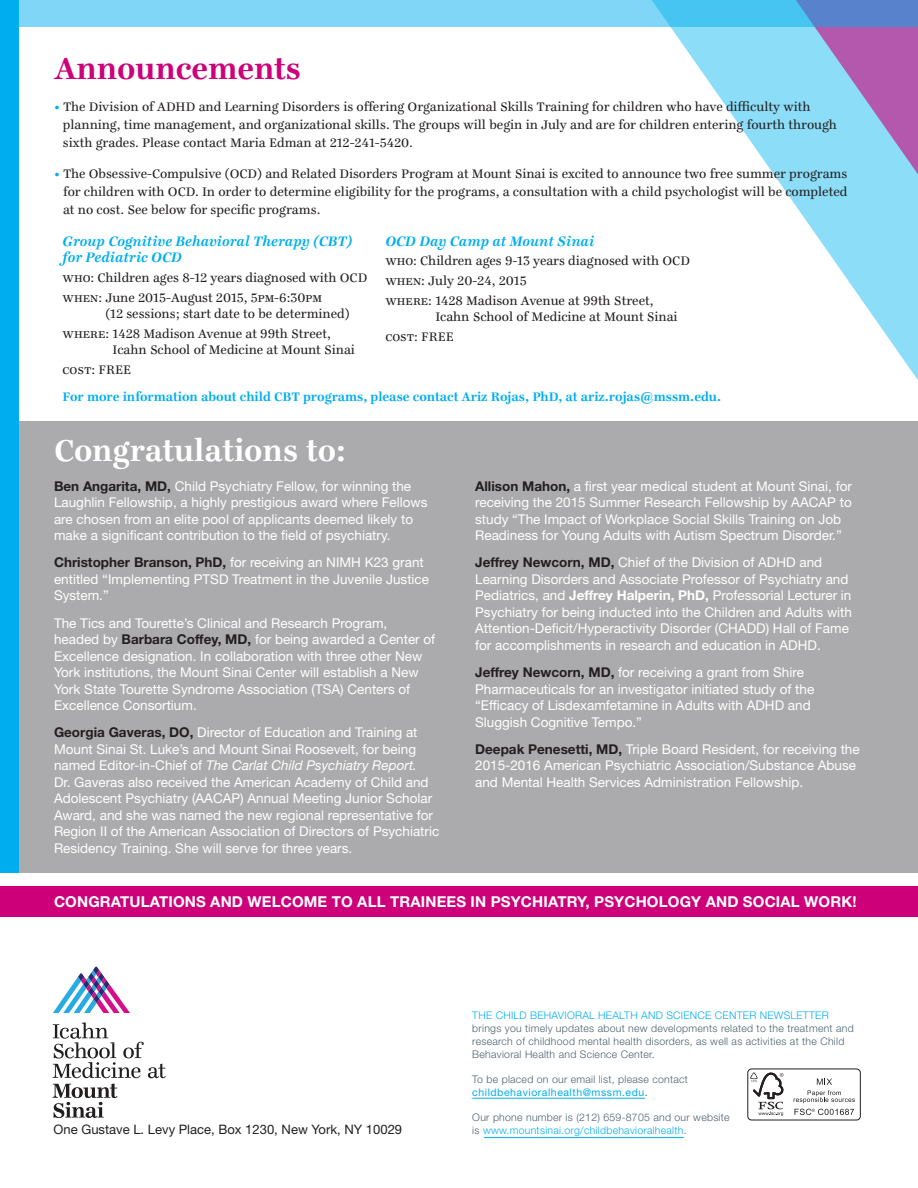
<style>
.page{position:relative;width:918px;height:1188px;background:#fff}
.page>*{position:absolute;margin:0;border:0;box-sizing:border-box;transform-origin:0 0}
.t1{font:700 33px "Ingeborg";color:#fff}
.t2{font:700 33px "Ingeborg";color:#cd007a}
.t3{font:700 15px "Helvetica Neue LT Std";letter-spacing:.01em;color:#fff}
.t4{font:italic 700 15px/16.5px "Ingeborg";color:#00aeef}
.t5{font:13.5px/16.5px "Helvetica Neue LT Std";color:#fff}
.t6{font:13.5px/18px "Ingeborg";color:#231f20}
.t7{font:700 13.5px "Ingeborg";color:#00aeef}
.t8{font:13.05px "Helvetica Neue LT Std";color:#231f20}
.t9{font:300 10.5px/13px "Helvetica Neue LT Std";letter-spacing:.025em;color:#4d636e}
.s1{color:#00aeef}
.s2{font-weight:700;color:#231f20}
.s3{font-style:italic}
.s4{font-weight:700}
.s5{font-weight:400;color:#00aeef}
.s6{font-weight:400}
</style>
<div class="page">
<svg style="left:670px;top:27px;width:248px;height:353px"></svg>
<svg style="left:687px;top:27px;width:231px;height:147px"></svg>
<svg style="left:18px;top:0;width:900px;height:27px;background:#71c8f1"></svg>
<div style="left:9px;top:421px;width:909px;height:452px;background:#abaaac"></div>
<div style="left:747px;top:1069px;width:114px;height:51px;border:1px solid #231f20;border-radius:4px"></div>
<svg style="left:750px;top:1073px;width:33px;height:43px"></svg>
<svg style="left:794px;top:1079px;width:61px;height:24px"></svg>
<svg style="left:795px;top:1109px;width:59px;height:6px"></svg>
<img style="left:53px;top:977px;width:25px;height:36px">
<img style="left:78px;top:1003px;width:10px;height:10px">
<img style="left:120px;top:999px;width:10px;height:14px">
<img style="left:88px;top:984px;width:32px;height:29px">
<svg style="left:78px;top:967px;width:31px;height:36px"></svg>
<img style="left:53px;top:1024px;width:6px;height:4px">
<img style="left:82px;top:1023px;width:9px;height:5px">
<svg style="left:52px;top:1028px;width:114px;height:90px"></svg>
<div style="left:0;top:886px;width:918px;height:31px;background:#cd007a"></div>
<div style="left:0;top:0;width:18px;height:873px;background:#00aeef"></div>
<hr style="left:472px;top:1098px;width:173px;height:1px;background:#00aeef">
<hr style="left:484px;top:1137px;width:200px;height:1px;background:#00aeef">
<p class="t2" style="left:54px;top:48px;width:249px">Announcements</p>
<p class="t6" style="left:63px;top:97px;width:776px;text-indent:-9px"><span class="s1">•</span> The Division of ADHD and Learning Disorders is offering Organizational Skills Training for children who have difficulty with planning, time management, and organizational skills. The groups will begin in July and are for children entering fourth through sixth grades. Please contact Maria Edman at 212-241-5420.</p>
<p class="t6" style="left:63px;top:164px;width:786px;text-align:justify;text-indent:-9px"><span class="s1">•</span> The Obsessive-Compulsive (OCD) and Related Disorders Program at Mount Sinai is excited to announce two free summer programs for children with OCD. In order to determine eligibility for the programs, a consultation with a child psychologist will be completed at no cost. See below for specific programs.</p>
<p class="t4" style="left:63px;top:233px;width:291px">Group Cognitive Behavioral Therapy (CBT) for Pediatric OCD</p>
<p class="t6" style="left:63px;top:268px;width:306px">who: Children ages 8-12 years diagnosed with OCD</p>
<p class="t6" style="left:105px;top:289px;width:246px;line-height:16.5px;text-indent:-43px">when: June 2015-August 2015, 5pm-6:30pm<br>(12 sessions; start date to be determined)</p>
<p class="t6" style="left:113px;top:325px;width:244px;line-height:16.5px;text-indent:-50px">where: 1428 Madison Avenue at 99th Street,<br>Icahn School of Medicine at Mount Sinai</p>
<p class="t6" style="left:63px;top:361px;width:70px">cost: FREE</p>
<p class="t4" style="left:385px;top:233px;width:210px">OCD Day Camp at Mount Sinai</p>
<p class="t6" style="left:385px;top:252px;width:306px">who: Children ages 9-13 years diagnosed with OCD</p>
<p class="t6" style="left:385px;top:272px;width:143px">when: July 20-24, 2015</p>
<p class="t6" style="left:435px;top:292px;width:244px;line-height:16.5px;text-indent:-50px">where: 1428 Madison Avenue at 99th Street,<br>Icahn School of Medicine at Mount Sinai</p>
<p class="t6" style="left:385px;top:328px;width:70px">cost: FREE</p>
<p class="t7" style="left:63px;top:389px;width:660px">For more information about child CBT programs, please contact Ariz Rojas, PhD, at ariz.rojas@mssm.edu.</p>
<p class="t1" style="left:54px;top:430px;width:294px">Congratulations to:</p>
<p class="t5" style="left:54px;top:477px;width:375px"><span class="s2">Ben Angarita, MD,</span> Child Psychiatry Fellow, for winning the Laughlin Fellowship, a highly prestigious award where Fellows are chosen from an elite pool of applicants deemed likely to make a significant contribution to the field of psychiatry.</p>
<p class="t5" style="left:54px;top:554px;width:377px"><span class="s2">Christopher Branson, PhD,</span> for receiving an NIMH K23 grant entitled “Implementing PTSD Treatment in the Juvenile Justice<br>System.”</p>
<p class="t5" style="left:54px;top:614px;width:383px">The Tics and Tourette’s Clinical and Research Program, headed by <span class="s2">Barbara Coffey, MD,</span> for being awarded a Center of Excellence designation. In collaboration with three other New York institutions, the Mount Sinai Center will establish a New York State Tourette Syndrome Association (TSA) Centers of Excellence Consortium.</p>
<p class="t5" style="left:54px;top:724px;width:387px"><span class="s2">Georgia Gaveras, DO,</span> Director of Education and Training at Mount Sinai St. Luke’s and Mount Sinai Roosevelt, for being named Editor-in-Chief of <span class="s3">The Carlat Child Psychiatry Report.<br></span>Dr. Gaveras also received the American Academy of Child and Adolescent Psychiatry (AACAP) Annual Meeting Junior Scholar Award, and she was named the new regional representative for Region II of the American Association of Directors of Psychiatric Residency Training. She will serve for three years.</p>
<p class="t5" style="left:475px;top:477px;width:378px"><span class="s2">Allison Mahon,</span> a first year medical student at Mount Sinai, for receiving the 2015 Summer Research Fellowship by AACAP to study “The Impact of Workplace Social Skills Training on Job Readiness for Young Adults with Autism Spectrum Disorder.”</p>
<p class="t5" style="left:475px;top:554px;width:378px"><span class="s2">Jeffrey Newcorn, MD,</span> Chief of the Division of ADHD and Learning Disorders and Associate Professor of Psychiatry and Pediatrics, and <span class="s4">Jeffrey Halperin, PhD,</span> Professorial Lecturer in Psychiatry for being inducted into the Children and Adults with Attention-Deficit/Hyperactivity Disorder (CHADD) Hall of Fame for accomplishments in research and education in ADHD.</p>
<p class="t5" style="left:475px;top:664px;width:341px"><span class="s2">Jeffrey Newcorn, MD,</span> for receiving a grant from Shire Pharmaceuticals for an investigator initiated study of the “Efficacy of Lisdexamfetamine in Adults with ADHD and Sluggish Cognitive Tempo.”</p>
<p class="t5" style="left:475px;top:741px;width:386px"><span class="s2">Deepak Penesetti, MD,</span> Triple Board Resident, for receiving the<br>2015-2016 American Psychiatric Association/Substance Abuse and Mental Health Services Administration Fellowship.</p>
<p class="t3" style="left:54px;top:892px;width:804px">CONGRATULATIONS AND WELCOME TO ALL TRAINEES IN PSYCHIATRY, PSYCHOLOGY AND SOCIAL WORK!</p>
<p class="t8" style="left:54px;top:1122px;width:350px">One Gustave L. Levy Place, Box 1230, New York, NY 10029</p>
<p class="t9" style="left:472px;top:1008px;width:383px"><span class="s1">THE CHILD BEHAVIORAL HEALTH AND SCIENCE CENTER NEWSLETTER </span>brings you timely updates about new developments related to the treatment and research of childhood mental health disorders, as well as activities at the Child Behavioral Health and Science Center.</p>
<p class="t9" style="left:472px;top:1073px;width:217px">To be placed on our email list, please contact <span class="s5">childbehavioralhealth@mssm.edu</span><span class="s6">.</span></p>
<p class="t9" style="left:472px;top:1111px;width:259px">Our phone number is (212) 659-8705 and our website is <span class="s1">www.mountsinai.org/childbehavioralhealth</span>.</p>
</div>
